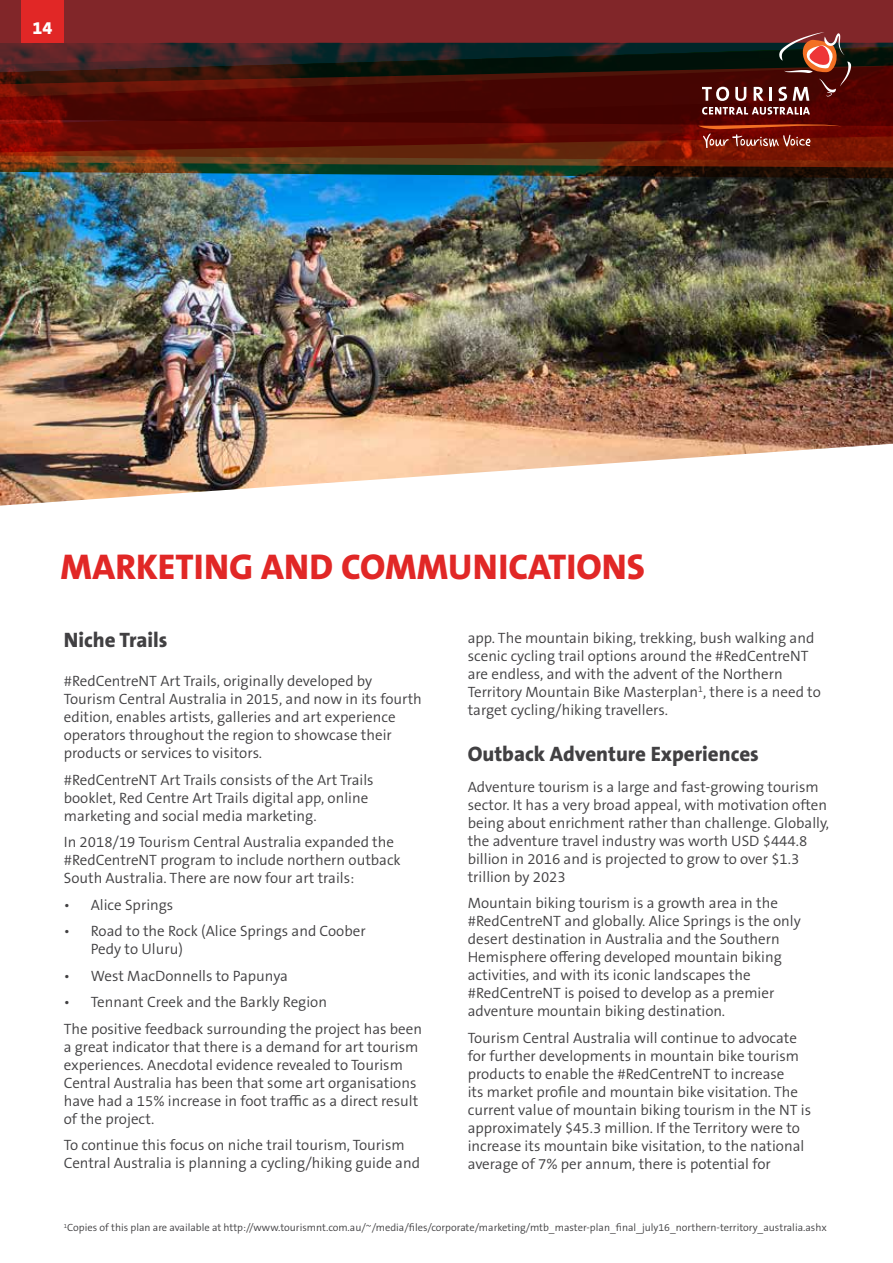
<style>
.page{position:relative;width:893px;height:1263px;background:#fff}
.page>*{position:absolute;margin:0;border:0;box-sizing:border-box;transform-origin:0 0}
.t1{font:800 36px "The Sans B W8";color:#e12726}
.t2{font:800 21px "The Sans B W8";color:#414042}
.t3{font:800 18px "The Sans B W8";color:#fff}
.t4{font:300 15px/18px "The Sans B W4";color:#414042}
.t5{font:300 10.5px "The Sans B W4";color:#414042}
</style>
<div class="page">
<img style="left:0;top:178px;width:893px;height:328px">
<svg style="left:0;top:101px;width:893px;height:77px;background:#431d15"></svg>
<div style="left:0;top:0;width:893px;height:32px;background:#812629"></div>
<svg style="left:702px;top:107px;width:108px;height:8px"></svg>
<svg style="left:0;top:32px;width:893px;height:69px;background:#471b18"></svg>
<svg style="left:0;top:122px;width:893px;height:39px;background:#6b1708"></svg>
<div style="left:21px;top:0;width:43px;height:43px;background:#e12726"></div>
<p class="t3" style="left:33px;top:16px;width:21px">14</p>
<h1 class="t1" style="left:61px;top:544px;width:586px">MARKETING AND COMMUNICATIONS</h1>
<h2 class="t2" style="left:64px;top:626px;width:105px">Niche Trails</h2>
<p class="t4" style="left:64px;top:672px;width:360px">#RedCentreNT Art Trails, originally developed by Tourism Central Australia in 2015, and now in its fourth edition, enables artists, galleries and art experience operators throughout the region to showcase their products or services to visitors.</p>
<p class="t4" style="left:64px;top:771px;width:311px">#RedCentreNT Art Trails consists of the Art Trails booklet, Red Centre Art Trails digital app, online marketing and social media marketing.</p>
<p class="t4" style="left:64px;top:833px;width:339px">In 2018/19 Tourism Central Australia expanded the #RedCentreNT program to include northern outback<br>South Australia. There are now four art trails:</p>
<p class="t4" style="left:64px;top:896px;width:111px">• Alice Springs</p>
<p class="t4" style="left:91px;top:922px;width:276px;text-indent:-27px">• Road to the Rock (Alice Springs and Coober<br>Pedy to Uluru)</p>
<p class="t4" style="left:64px;top:967px;width:226px">• West MacDonnells to Papunya</p>
<p class="t4" style="left:64px;top:989px;width:360px;line-height:26.5px">• Tennant Creek and the Barkly Region<br>The positive feedback surrounding the project has been</p>
<p class="t4" style="left:64px;top:1038px;width:356px">a great indicator that there is a demand for art tourism experiences. Anecdotal evidence revealed to Tourism Central Australia has been that some art organisations have had a 15% increase in foot traffic as a direct result of the project.</p>
<p class="t4" style="left:64px;top:1136px;width:358px">To continue this focus on niche trail tourism, Tourism<br>Central Australia is planning a cycling/hiking guide and</p>
<p class="t4" style="left:468px;top:629px;width:355px">app. The mountain biking, trekking, bush walking and scenic cycling trail options around the #RedCentreNT are endless, and with the advent of the Northern Territory Mountain Bike Masterplan<sup>1</sup>, there is a need to target cycling/hiking travellers.</p>
<h2 class="t2" style="left:468px;top:740px;width:293px">Outback Adventure Experiences</h2>
<p class="t4" style="left:468px;top:778px;width:363px">Adventure tourism is a large and fast-growing tourism sector. It has a very broad appeal, with motivation often being about enrichment rather than challenge. Globally, the adventure travel industry was worth USD $444.8 billion in 2016 and is projected to grow to over $1.3 trillion by 2023</p>
<p class="t4" style="left:468px;top:894px;width:335px">Mountain biking tourism is a growth area in the #RedCentreNT and globally. Alice Springs is the only desert destination in Australia and the Southern Hemisphere offering developed mountain biking activities, and with its iconic landscapes the #RedCentreNT is poised to develop as a premier adventure mountain biking destination.</p>
<p class="t4" style="left:468px;top:1029px;width:345px">Tourism Central Australia will continue to advocate for further developments in mountain bike tourism products to enable the #RedCentreNT to increase<br>its market profile and mountain bike visitation. The current value of mountain biking tourism in the NT is approximately $45.3 million. If the Territory were to increase its mountain bike visitation, to the national average of 7% per annum, there is potential for</p>
<p class="t5" style="left:64px;top:1221px;width:764px"><sup>1</sup>Copies of this plan are available at http://www.tourismnt.com.au/~/media/files/corporate/marketing/mtb_master-plan_final_july16_northern-territory_australia.ashx</p>
</div>
